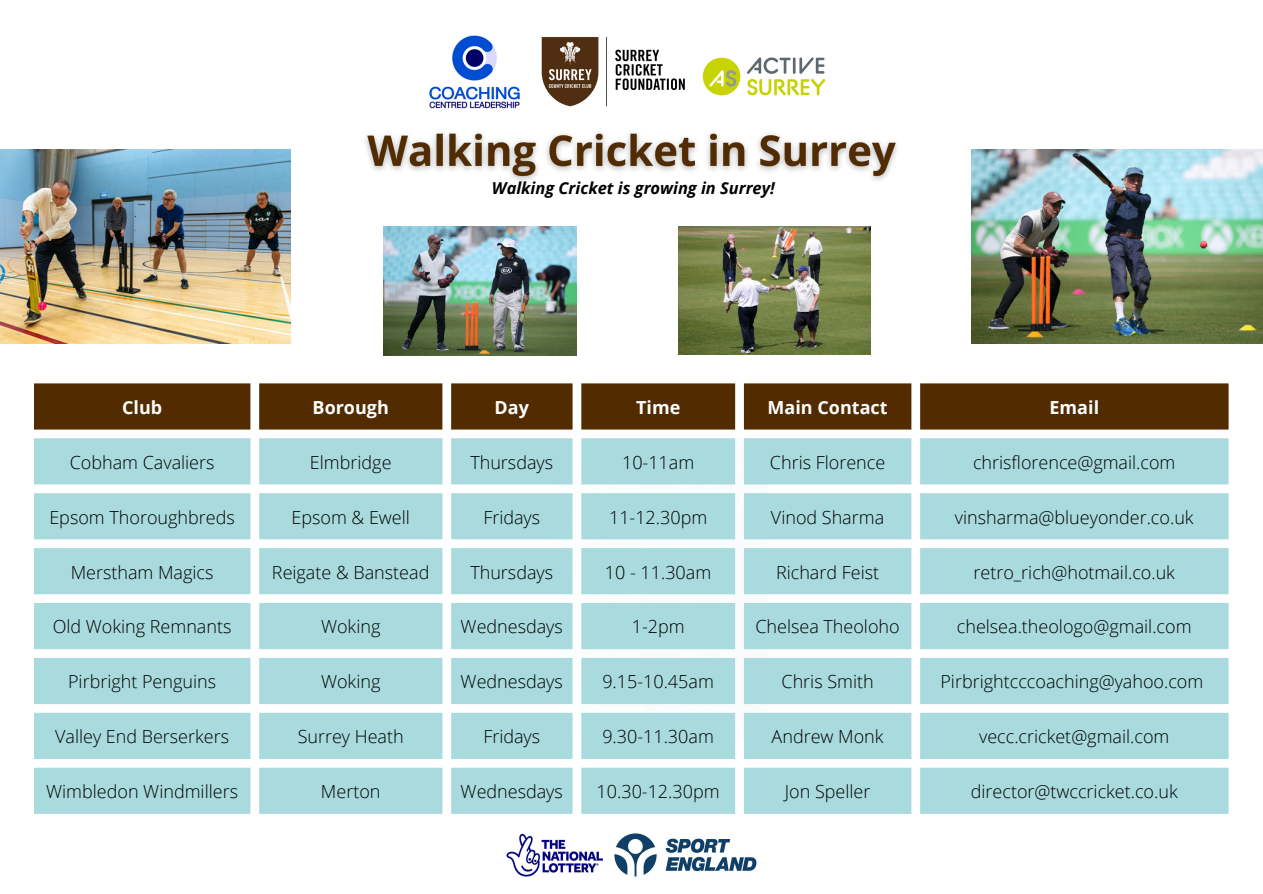
<style>
.page{position:relative;width:1263px;height:894px;background:#fff}
.page>*{position:absolute;margin:0;border:0;box-sizing:border-box;transform-origin:0 0}
.t1{font:300 18px "Open Sans";color:#000}
.t2{font:700 18px "Open Sans";color:#fff}
.t3{font:italic 700 16.5px "Open Sans";color:#000}
</style>
<div class="page">
<img style="left:541px;top:36px;width:144px;height:71px">
<img style="left:429px;top:35px;width:91px;height:73px">
<img style="left:702px;top:57px;width:124px;height:39px">
<img style="left:506px;top:833px;width:251px;height:44px">
<img style="left:0;top:150px;width:290px;height:193px">
<img style="left:383px;top:226px;width:194px;height:129px">
<img style="left:972px;top:150px;width:290px;height:193px">
<div style="left:34px;top:383px;width:1194px;height:46px;background:#522c00"></div>
<svg style="left:34px;top:438px;width:1194px;height:375px;fill:#a9dade"></svg>
<img style="left:678px;top:226px;width:193px;height:128px">
<img style="left:365px;top:133px;width:533px;height:48px">
<p class="t3" style="left:492px;top:176px;width:284px">Walking Cricket is growing in Surrey!</p>
<p class="t2" style="left:122px;top:394px;width:42px">Club</p>
<p class="t2" style="left:313px;top:394px;width:78px">Borough</p>
<p class="t2" style="left:495px;top:394px;width:36px">Day</p>
<p class="t2" style="left:636px;top:394px;width:46px">Time</p>
<p class="t2" style="left:768px;top:394px;width:121px">Main Contact</p>
<p class="t2" style="left:1049px;top:394px;width:51px">Email</p>
<p class="t1" style="left:70px;top:449px;width:146px">Cobham Cavaliers</p>
<p class="t1" style="left:310px;top:449px;width:83px">Elmbridge</p>
<p class="t1" style="left:470px;top:449px;width:84px">Thursdays</p>
<p class="t1" style="left:622px;top:449px;width:74px">10-11am</p>
<p class="t1" style="left:770px;top:449px;width:117px">Chris Florence</p>
<p class="t1" style="left:973px;top:449px;width:204px">chrisflorence@gmail.com</p>
<p class="t1" style="left:49px;top:504px;width:187px">Epsom Thoroughbreds</p>
<p class="t1" style="left:291px;top:504px;width:120px">Epsom &amp; Ewell</p>
<p class="t1" style="left:483px;top:504px;width:58px">Fridays</p>
<p class="t1" style="left:609px;top:504px;width:100px">11-12.30pm</p>
<p class="t1" style="left:771px;top:504px;width:115px">Vinod Sharma</p>
<p class="t1" style="left:955px;top:504px;width:240px">vinsharma@blueyonder.co.uk</p>
<p class="t1" style="left:71px;top:559px;width:144px">Merstham Magics</p>
<p class="t1" style="left:272px;top:559px;width:159px">Reigate &amp; Banstead</p>
<p class="t1" style="left:470px;top:559px;width:84px">Thursdays</p>
<p class="t1" style="left:605px;top:559px;width:108px">10 - 11.30am</p>
<p class="t1" style="left:776px;top:559px;width:105px">Richard Feist</p>
<p class="t1" style="left:973px;top:559px;width:203px">retro_rich@hotmail.co.uk</p>
<p class="t1" style="left:53px;top:614px;width:180px">Old Woking Remnants</p>
<p class="t1" style="left:321px;top:614px;width:61px">Woking</p>
<p class="t1" style="left:461px;top:614px;width:104px">Wednesdays</p>
<p class="t1" style="left:632px;top:614px;width:54px">1-2pm</p>
<p class="t1" style="left:755px;top:614px;width:146px">Chelsea Theoloho</p>
<p class="t1" style="left:957px;top:614px;width:236px">chelsea.theologo@gmail.com</p>
<p class="t1" style="left:68px;top:669px;width:150px">Pirbright Penguins</p>
<p class="t1" style="left:321px;top:669px;width:61px">Woking</p>
<p class="t1" style="left:461px;top:669px;width:104px">Wednesdays</p>
<p class="t1" style="left:602px;top:669px;width:113px">9.15-10.45am</p>
<p class="t1" style="left:781px;top:669px;width:94px">Chris Smith</p>
<p class="t1" style="left:940px;top:669px;width:264px">Pirbrightcccoaching@yahoo.com</p>
<p class="t1" style="left:55px;top:723px;width:175px">Valley End Berserkers</p>
<p class="t1" style="left:298px;top:723px;width:108px">Surrey Heath</p>
<p class="t1" style="left:483px;top:723px;width:58px">Fridays</p>
<p class="t1" style="left:602px;top:723px;width:113px">9.30-11.30am</p>
<p class="t1" style="left:772px;top:723px;width:113px">Andrew Monk</p>
<p class="t1" style="left:979px;top:723px;width:192px">vecc.cricket@gmail.com</p>
<p class="t1" style="left:46px;top:778px;width:193px">Wimbledon Windmillers</p>
<p class="t1" style="left:321px;top:778px;width:61px">Merton</p>
<p class="t1" style="left:461px;top:778px;width:104px">Wednesdays</p>
<p class="t1" style="left:597px;top:778px;width:124px">10.30-12.30pm</p>
<p class="t1" style="left:785px;top:778px;width:87px">Jon Speller</p>
<p class="t1" style="left:971px;top:778px;width:208px">director@twccricket.co.uk</p>
</div>
